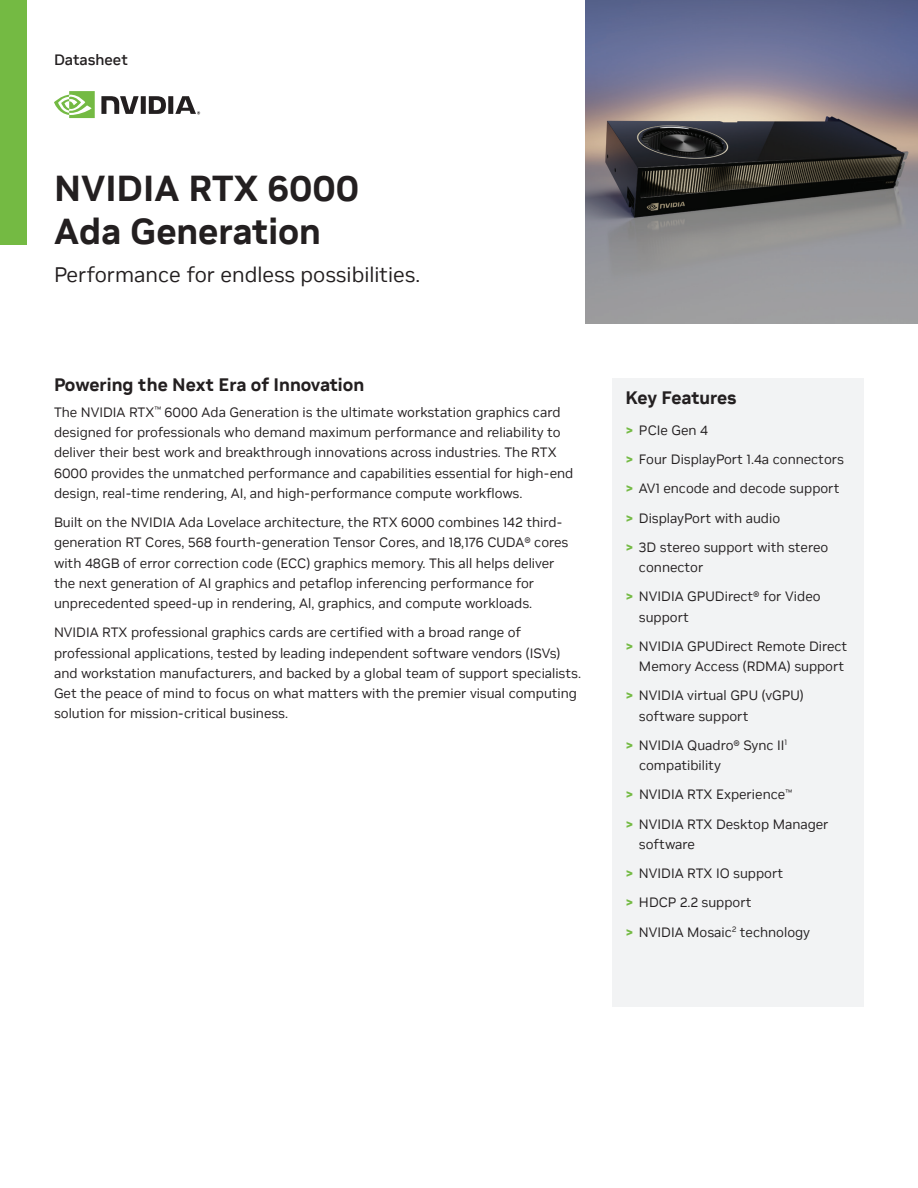
<style>
.page{position:relative;width:918px;height:1188px;background:#fff}
.page>*{position:absolute;margin:0;border:0;box-sizing:border-box;transform-origin:0 0}
.t1{font:700 36px/43.2px "NVIDIA Sans";color:#231f20}
.t2{font:21px "NVIDIA Sans";color:#231f20}
.t3{font:700 18px "NVIDIA Sans";color:#231f20}
.t4{font:500 15px "NVIDIA Sans";color:#231f20}
.t5{font:13.5px/29.2px "NVIDIA Sans";color:#231f20}
.s1{font-weight:700;color:#74ba43}
</style>
<div class="page">
<div style="left:612px;top:378px;width:252px;height:629px;background:#f2f3f4"></div>
<div style="left:0;top:0;width:27px;height:244px;background:#74ba43"></div>
<svg style="left:54px;top:91px;width:41px;height:27px"></svg>
<svg style="left:101px;top:96px;width:99px;height:18px"></svg>
<img style="left:585px;top:0;width:333px;height:324px">
<p class="t4" style="left:54px;top:50px;width:75px">Datasheet</p>
<h1 class="t1" style="left:54px;top:167px;width:307px">NVIDIA RTX 6000<br>Ada Generation</h1>
<h2 class="t2" style="left:54px;top:262px;width:368px">Performance for endless possibilities.</h2>
<h3 class="t3" style="left:54px;top:373px;width:312px">Powering the Next Era of Innovation</h3>
<p class="t5" style="left:54px;top:402px;width:521px;line-height:20.2px">The NVIDIA RTX<sup>™</sup> 6000 Ada Generation is the ultimate workstation graphics card designed for professionals who demand maximum performance and reliability to deliver their best work and breakthrough innovations across industries. The RTX 6000 provides the unmatched performance and capabilities essential for high-end design, real-time rendering, AI, and high-performance compute workflows.</p>
<p class="t5" style="left:54px;top:512px;width:516px;line-height:20.2px">Built on the NVIDIA Ada Lovelace architecture, the RTX 6000 combines 142 third&shy;generation RT Cores, 568 fourth-generation Tensor Cores, and 18,176 CUDA® cores with 48GB of error correction code (ECC) graphics memory. This all helps deliver the next generation of AI graphics and petaflop inferencing performance for unprecedented speed-up in rendering, Al, graphics, and compute workloads.</p>
<p class="t5" style="left:54px;top:623px;width:529px;line-height:20.2px">NVIDIA RTX professional graphics cards are certified with a broad range of professional applications, tested by leading independent software vendors (ISVs) and workstation manufacturers, and backed by a global team of support specialists.<br>Get the peace of mind to focus on what matters with the premier visual computing solution for mission-critical business.</p>
<h3 class="t3" style="left:626px;top:387px;width:113px">Key Features</h3>
<p class="t5" style="left:625px;top:416px;width:220px"><span class="s1">&gt;</span> PCIe Gen 4<br><span class="s1">&gt;</span> Four DisplayPort 1.4a connectors <span class="s1">&gt;</span> AV1 encode and decode support <span class="s1">&gt;</span> DisplayPort with audio<br><span class="s1">&gt;</span> 3D stereo support with stereo</p>
<p class="t5" style="left:625px;top:553px;width:197px;text-indent:14px">connector<br><span class="s1">&gt;</span> NVIDIA GPUDirect® for Video</p>
<p class="t5" style="left:625px;top:602px;width:223px;text-indent:14px">support<br><span class="s1">&gt;</span> NVIDIA GPUDirect Remote Direct</p>
<p class="t5" style="left:625px;top:652px;width:220px;text-indent:14px">Memory Access (RDMA) support <span class="s1">&gt;</span> NVIDIA virtual GPU (vGPU)</p>
<p class="t5" style="left:625px;top:701px;width:163px;text-indent:14px">software support<br><span class="s1">&gt;</span> NVIDIA Quadro® Sync II<sup>1</sup></p>
<p class="t5" style="left:625px;top:751px;width:205px;text-indent:14px">compatibility<br><span class="s1">&gt;</span> NVIDIA RTX Experience<sup>™<br></sup><span class="s1">&gt;</span> NVIDIA RTX Desktop Manager</p>
<p class="t5" style="left:625px;top:830px;width:186px;text-indent:14px">software<br><span class="s1">&gt;</span> NVIDIA RTX IO support<br><span class="s1">&gt;</span> HDCP 2.2 support<br><span class="s1">&gt;</span> NVIDIA Mosaic<sup>2</sup> technology</p>
</div>
